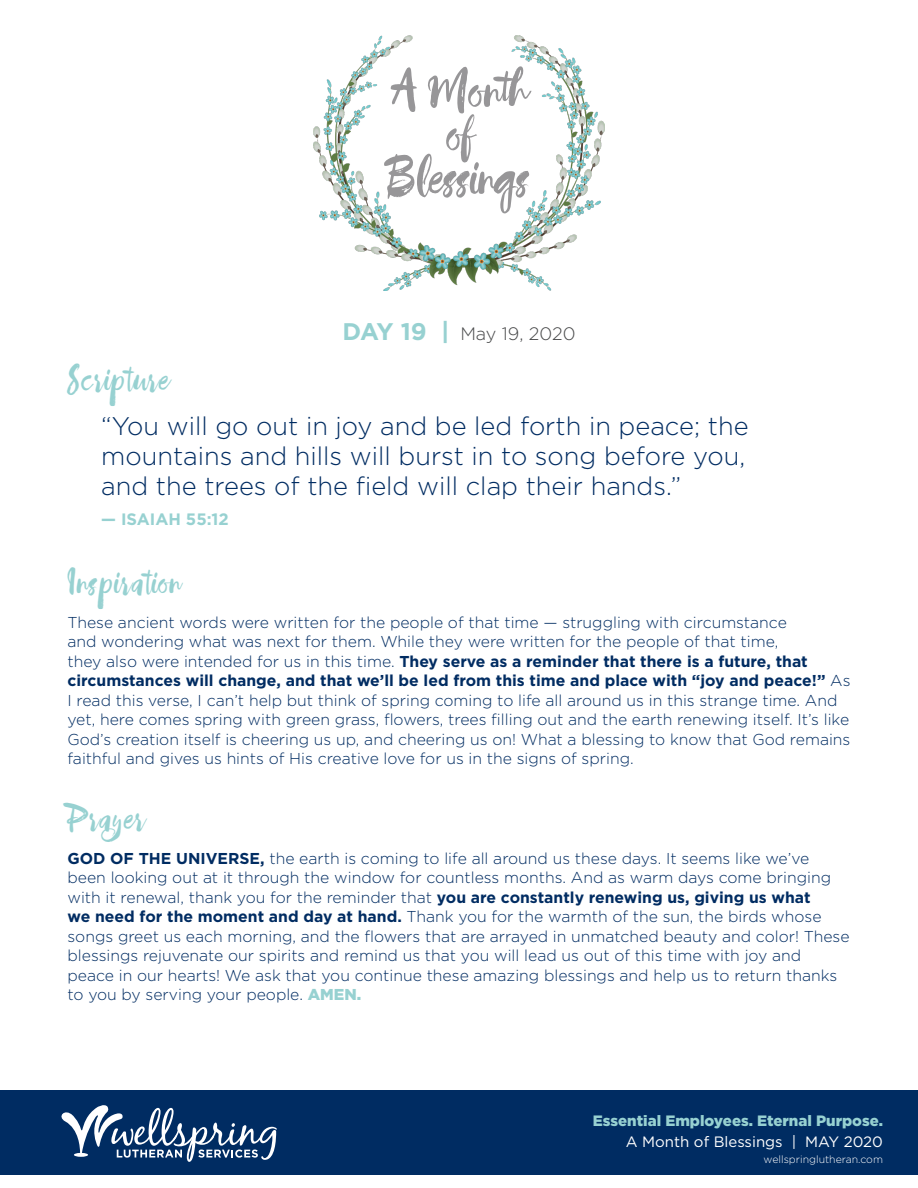
<style>
.page{position:relative;width:918px;height:1188px;background:#fff}
.page>*{position:absolute;margin:0;border:0;box-sizing:border-box;transform-origin:0 0}
.t1{font:69px "Nightly Poem";color:#979698}
.t2{font:45px "Nightly Poem";letter-spacing:.025em;color:#97d1d1}
.t3{font:300 25.5px/30px "Gotham";color:#002c62}
.t4{font:300 18px "Gotham";color:#464748}
.t5{font:700 16.5px "Gotham";color:#97d1d1}
.t6{font:300 15.75px/19.5px "Gotham";color:#002c62}
.t7{font:900 15px "Gotham";color:#97d1d1}
.t8{font:15px "Gotham";color:#fff}
.t9{font:300 10.5px "Gotham";color:#fff}
.s1{font-weight:700;font-size:24px;color:#97d1d1}
.s2{font-weight:700}
.s3{font-weight:900;color:#97d1d1}
</style>
<div class="page">
<div style="left:0;top:1090px;width:918px;height:85px;background:#002c62"></div>
<svg style="left:61px;top:1105px;width:216px;height:57px"></svg>
<img style="left:314px;top:36px;width:290px;height:255px">
<p class="t1" style="left:392px;top:55px;width:148px">A Month</p>
<p class="t1" style="left:446px;top:99px;width:33px">of</p>
<p class="t1" style="left:388px;top:142px;width:143px">Blessings</p>
<p class="t4" style="left:342px;top:322px;width:235px"><span class="s1">DAY 19 |</span> May 19, 2020</p>
<p class="t2" style="left:68px;top:357px;width:102px">Scripture</p>
<p class="t3" style="left:101px;top:410px;width:649px">“You will go out in joy and be led forth in peace; the mountains and hills will burst in to song before you, and the trees of the field will clap their hands.”</p>
<p class="t5" style="left:101px;top:508px;width:129px">— ISAIAH 55:12</p>
<p class="t2" style="left:68px;top:560px;width:114px">Inspiration</p>
<p class="t6" style="left:68px;top:612px;width:785px">These ancient words were written for the people of that time — struggling with circumstance<br>and wondering what was next for them. While they were written for the people of that time,<br>they also were intended for us in this time. <span class="s2">They serve as a reminder that there is a future, that circumstances will change, and that we’ll be led from this time and place with “joy and peace!”</span> As I read this verse, I can’t help but think of spring coming to life all around us in this strange time. And yet, here comes spring with green grass, flowers, trees filling out and the earth renewing itself. It’s like God’s creation itself is cheering us up, and cheering us on! What a blessing to know that God remains faithful and gives us hints of His creative love for us in the signs of spring.</p>
<p class="t2" style="left:68px;top:796px;width:78px">Prayer</p>
<p class="t6" style="left:68px;top:848px;width:784px"><span class="s2">GOD OF THE UNIVERSE,</span> the earth is coming to life all around us these days. It seems like we’ve been looking out at it through the window for countless months. And as warm days come bringing with it renewal, thank you for the reminder that <span class="s2">you are constantly renewing us, giving us what<br>we need for the moment and day at hand.</span> Thank you for the warmth of the sun, the birds whose songs greet us each morning, and the flowers that are arrayed in unmatched beauty and color! These blessings rejuvenate our spirits and remind us that you will lead us out of this time with joy and peace in our hearts! We ask that you continue these amazing blessings and help us to return thanks to you by serving your people. <span class="s3">AMEN.</span></p>
<p class="t7" style="left:593px;top:1110px;width:292px">Essential Employees. Eternal Purpose.</p>
<p class="t8" style="left:626px;top:1132px;width:259px">A Month of Blessings | MAY 2020</p>
<p class="t9" style="left:764px;top:1153px;width:121px">wellspringlutheran.com</p>
</div>
